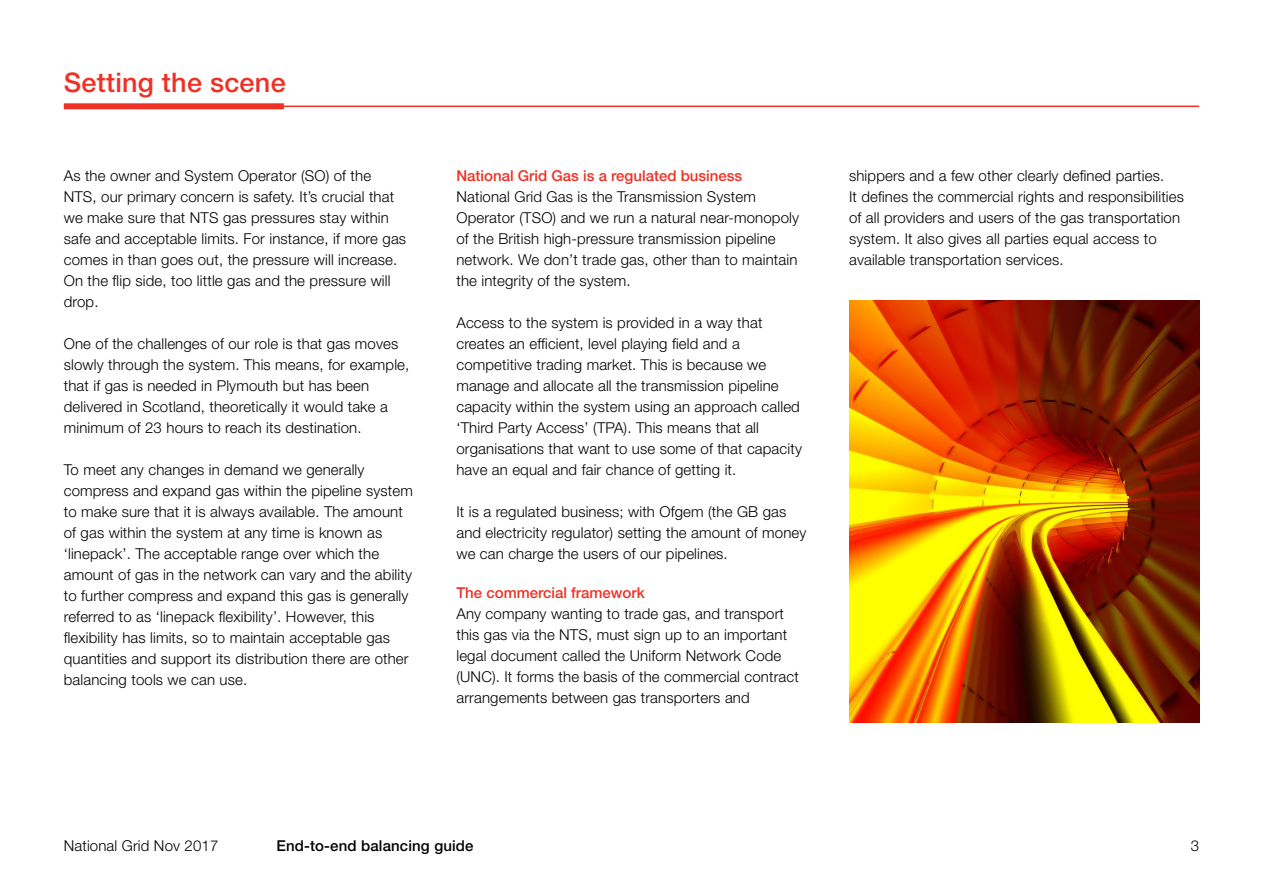
<style>
.page{position:relative;width:1263px;height:893px;background:#fff}
.page>*{position:absolute;margin:0;border:0;box-sizing:border-box;transform-origin:0 0}
.t1{font:500 27px "Helvetica Neue LT Std";letter-spacing:.01em;color:#ee3124}
.t2{font:300 15px/21px "Helvetica Neue LT Std";letter-spacing:.01em;color:#000}
.t3{font:500 15px "Helvetica Neue LT Std";color:#ee3124}
.t4{font:500 15px "Helvetica Neue LT Std";letter-spacing:.01em;color:#000}
</style>
<div class="page">
<div style="left:64px;top:103px;width:220px;height:6px;background:#ee3124"></div>
<hr style="left:265px;top:106px;width:934px;height:1px;background:#ee3124">
<img style="left:849px;top:301px;width:350px;height:422px">
<h1 class="t1" style="left:64px;top:66px;width:223px">Setting the scene</h1>
<p class="t2" style="left:64px;top:165px;width:344px">As the owner and System Operator (SO) of the NTS, our primary concern is safety. It’s crucial that we make sure that NTS gas pressures stay within safe and acceptable limits. For instance, if more gas comes in than goes out, the pressure will increase.<br>On the flip side, too little gas and the pressure will drop.</p>
<p class="t2" style="left:64px;top:333px;width:347px">One of the challenges of our role is that gas moves slowly through the system. This means, for example, that if gas is needed in Plymouth but has been delivered in Scotland, theoretically it would take a minimum of 23 hours to reach its destination.</p>
<p class="t2" style="left:64px;top:459px;width:351px">To meet any changes in demand we generally compress and expand gas within the pipeline system to make sure that it is always available. The amount of gas within the system at any time is known as ‘linepack’. The acceptable range over which the amount of gas in the network can vary and the ability to further compress and expand this gas is generally referred to as ‘linepack flexibility’. However, this flexibility has limits, so to maintain acceptable gas quantities and support its distribution there are other balancing tools we can use.</p>
<p class="t3" style="left:456px;top:167px;width:287px">National Grid Gas is a regulated business</p>
<p class="t2" style="left:456px;top:186px;width:344px">National Grid Gas is the Transmission System Operator (TSO) and we run a natural near-monopoly of the British high-pressure transmission pipeline network. We don’t trade gas, other than to maintain the integrity of the system.</p>
<p class="t2" style="left:456px;top:312px;width:347px">Access to the system is provided in a way that creates an efficient, level playing field and a competitive trading market. This is because we manage and allocate all the transmission pipeline capacity within the system using an approach called ‘Third Party Access’ (TPA). This means that all organisations that want to use some of that capacity have an equal and fair chance of getting it.</p>
<p class="t2" style="left:456px;top:501px;width:352px">It is a regulated business; with Ofgem (the GB gas and electricity regulator) setting the amount of money we can charge the users of our pipelines.</p>
<p class="t3" style="left:456px;top:584px;width:190px">The commercial framework</p>
<p class="t2" style="left:456px;top:603px;width:344px">Any company wanting to trade gas, and transport this gas via the NTS, must sign up to an important legal document called the Uniform Network Code (UNC). It forms the basis of the commercial contract arrangements between gas transporters and</p>
<p class="t2" style="left:849px;top:165px;width:336px">shippers and a few other clearly defined parties.<br>It defines the commercial rights and responsibilities of all providers and users of the gas transportation system. It also gives all parties equal access to available transportation services.</p>
<p class="t2" style="left:64px;top:835px;width:156px">National Grid Nov 2017</p>
<p class="t4" style="left:276px;top:836px;width:199px">End-to-end balancing guide</p>
<p class="t2" style="left:1191px;top:835px;width:10px">3</p>
</div>
